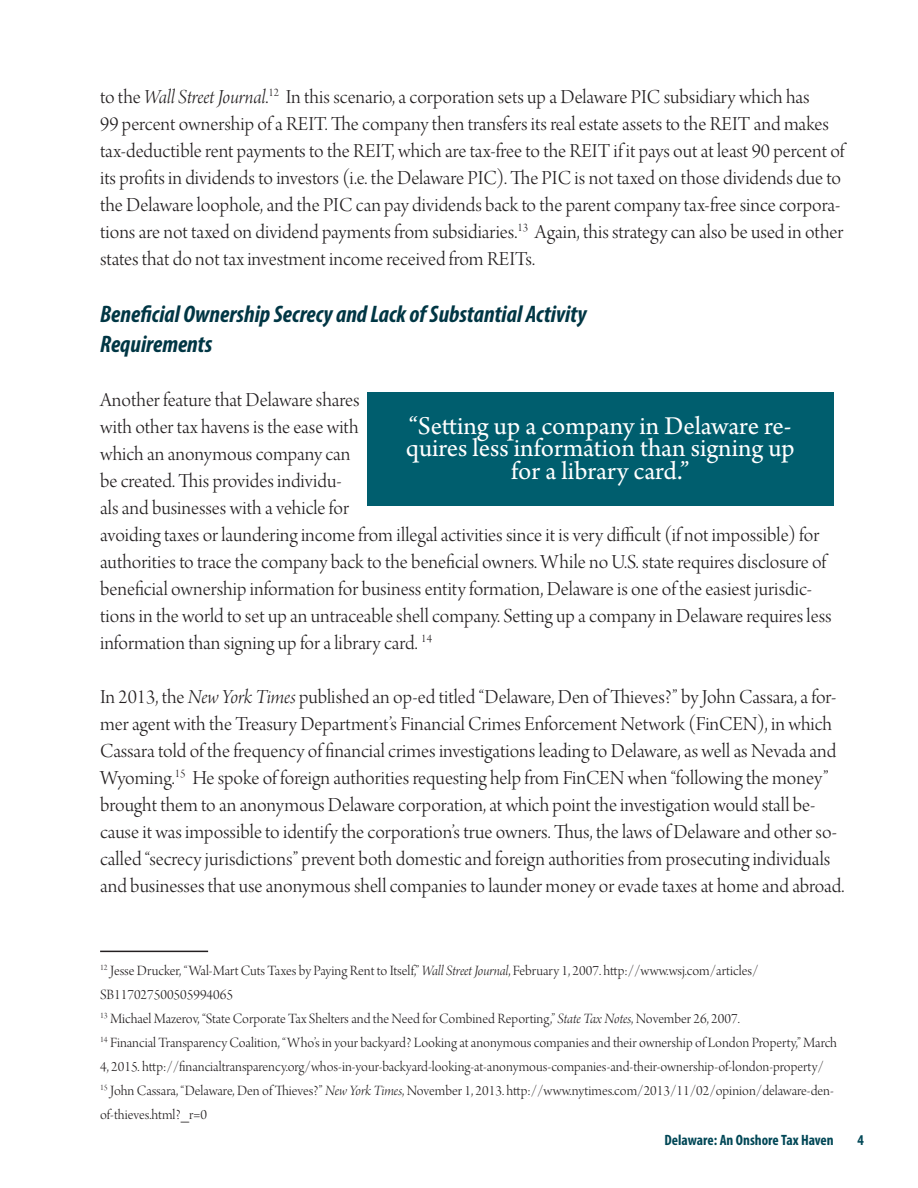
<style>
.page{position:relative;width:918px;height:1188px;background:#fff}
.page>*{position:absolute;margin:0;border:0;box-sizing:border-box;transform-origin:0 0}
.t1{font:27px/22.5px "Arno Pro";color:#fff;text-align:center}
.t2{font:italic 700 condensed 24px "Myriad Pro";color:#003644}
.t3{font:21px/27px "Arno Pro Light Display";color:#231f20}
.t4{font:15px/24px "Arno Pro Light Display";color:#231f20}
.t5{font:700 condensed 15px "Myriad Pro";color:#004756}
.s1{font-family:"Arno Pro Light Italic Display"}
</style>
<div class="page">
<hr style="left:100px;top:951px;width:108px;height:1px;background:#231f20">
<div style="left:367px;top:392px;width:466px;height:114px;background:#005e6e"></div>
<p class="t3" style="left:100px;top:84px;width:746px">to the <span class="s1">Wall Street Journal</span>.<sup>12</sup> In this scenario, a corporation sets up a Delaware PIC subsidiary which has<br>99 percent ownership of a REIT. The company then transfers its real estate assets to the REIT and makes tax-deductible rent payments to the REIT, which are tax-free to the REIT if it pays out at least 90 percent of its profits in dividends to investors (i.e. the Delaware PIC). The PIC is not taxed on those dividends due to the Delaware loophole, and the PIC can pay dividends back to the parent company tax-free since corpora&shy;tions are not taxed on dividend payments from subsidiaries.<sup>13</sup> Again, this strategy can also be used in other states that do not tax investment income received from REITs.</p>
<p class="t2" style="left:100px;top:299px;width:488px">Beneficial Ownership Secrecy and Lack of Substantial Activity</p>
<p class="t2" style="left:100px;top:329px;width:114px">Requirements</p>
<p class="t3" style="left:100px;top:387px;width:733px">Another feature that Delaware shares<br>with other tax havens is the ease with<br>which an anonymous company can<br>be created. This provides individu-<br>als and businesses with a vehicle for<br>avoiding taxes or laundering income from illegal activities since it is very difficult (if not impossible) for authorities to trace the company back to the beneficial owners. While no U.S. state requires disclosure of beneficial ownership information for business entity formation, Delaware is one of the easiest jurisdic&shy;tions in the world to set up an untraceable shell company. Setting up a company in Delaware requires less information than signing up for a library card. <sup>14</sup></p>
<p class="t3" style="left:100px;top:684px;width:746px">In 2013, the <span class="s1">New York Times</span> published an op-ed titled “Delaware, Den of Thieves?” by John Cassara, a for&shy;mer agent with the Treasury Department’s Financial Crimes Enforcement Network (FinCEN), in which Cassara told of the frequency of financial crimes investigations leading to Delaware, as well as Nevada and Wyoming.<sup>15</sup> He spoke of foreign authorities requesting help from FinCEN when “following the money” brought them to an anonymous Delaware corporation, at which point the investigation would stall be&shy;cause it was impossible to identify the corporation’s true owners. Thus, the laws of Delaware and other so&shy;called “secrecy jurisdictions” prevent both domestic and foreign authorities from prosecuting individuals and businesses that use anonymous shell companies to launder money or evade taxes at home and abroad.</p>
<p class="t1" style="left:406px;top:416px;width:391px">“Setting up a company in Delaware re&shy;quires less information than signing up for a library card.”</p>
<p class="t4" style="left:100px;top:960px;width:660px"><sup>12</sup> Jesse Drucker, “Wal-Mart Cuts Taxes by Paying Rent to Itself,” <span class="s1">Wall Street Journal</span>, February 1, 2007. http://www.wsj.com/articles/<br>SB117027500505994065</p>
<p class="t4" style="left:100px;top:1008px;width:641px"><sup>13</sup> Michael Mazerov, “State Corporate Tax Shelters and the Need for Combined Reporting,” <span class="s1">State Tax Notes</span>, November 26, 2007.</p>
<p class="t4" style="left:100px;top:1032px;width:738px"><sup>14</sup> Financial Transparency Coalition, “Who’s in your backyard? Looking at anonymous companies and their ownership of London Property,” March<br>4, 2015. http://financialtransparency.org/whos-in-your-backyard-looking-at-anonymous-companies-and-their-ownership-of-london-property/</p>
<p class="t4" style="left:100px;top:1080px;width:735px"><sup>15</sup> John Cassara, “Delaware, Den of Thieves?” <span class="s1">New York Times</span>, November 1, 2013. http://www.nytimes.com/2013/11/02/opinion/delaware-den&shy;of-thieves.html?_r=0</p>
<p class="t5" style="left:665px;top:1131px;width:171px">Delaware: An Onshore Tax Haven</p>
<p class="t5" style="left:858px;top:1131px;width:8px">4</p>
</div>
